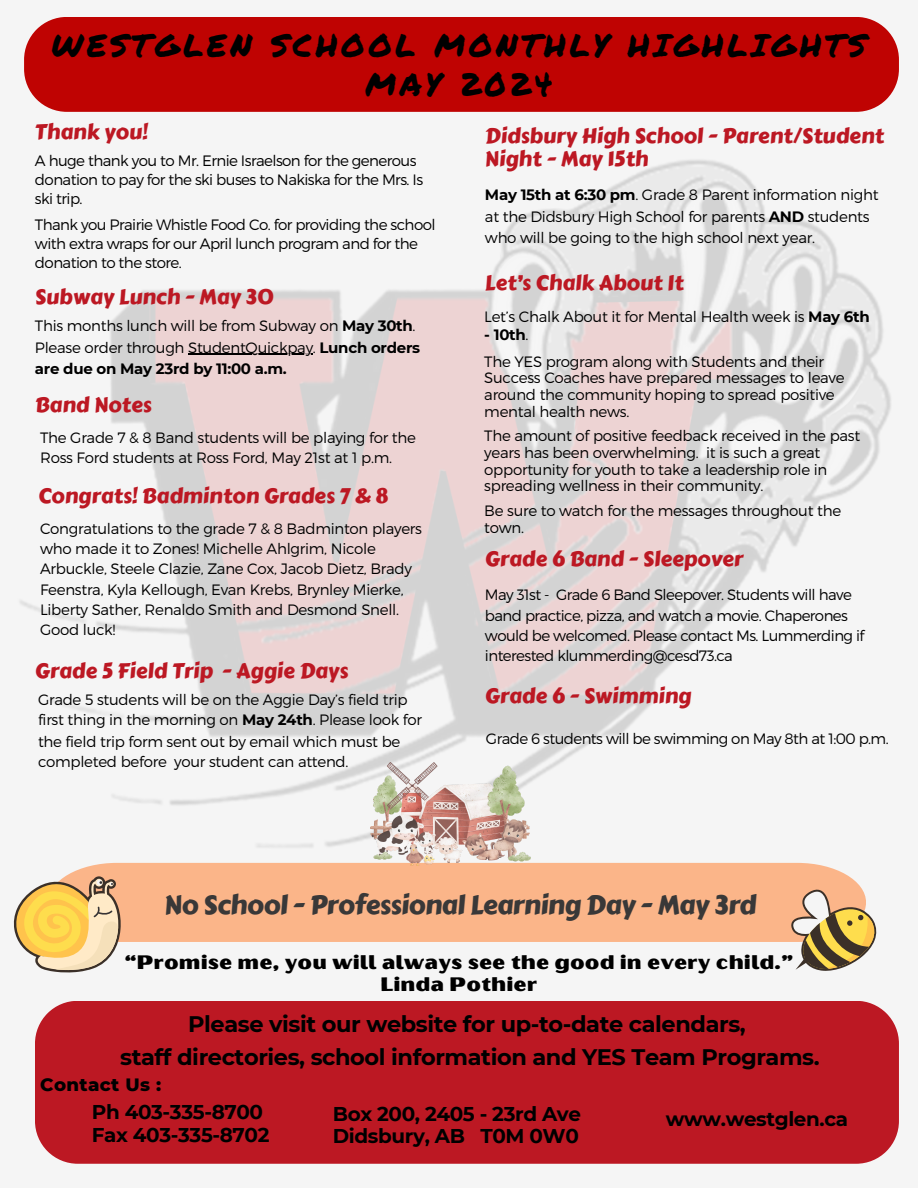
<style>
.page{position:relative;width:918px;height:1188px;background:#f5f5f5}
.page>*{position:absolute;margin:0;border:0;box-sizing:border-box;transform-origin:0 0}
.t1{font:31.8px/39.3px "Permanent Marker";letter-spacing:.11em;color:#000;text-align:center}
.t2{font:26.4px "Carter One";letter-spacing:-.02em;color:#393838}
.t3{font:700 22.5px/32.7px "Montserrat";letter-spacing:-.02em;color:#000;text-align:center}
.t4{font:21px/23.7px "Carter One";color:#bc1823}
.t5{font:700 19.95px/22.5px "Montserrat";letter-spacing:-.02em;color:#000}
.t6{font:19.5px/22.5px "Oilvare Base";color:#000;text-align:center}
.t7{font:800 18.3px "Montserrat";letter-spacing:.02em;color:#000}
.t8{font:300 15px/16.8px "Montserrat";letter-spacing:-.02em;color:#000}
.t9{font:300 15px/19.2px "Montserrat";letter-spacing:-.04em;color:#000}
.t10{font:700 15px "Montserrat";letter-spacing:-.02em;color:#000}
.s1{font-weight:700}
.s2{font-weight:300}
</style>
<div class="page">
<img style="left:20px;top:160px;width:871px;height:687px">
<div style="left:24px;top:17px;width:875px;height:95px;background:#bf0302"></div>
<div style="left:35px;top:1001px;width:864px;height:163px;background:#bc1823"></div>
<div style="left:71px;top:863px;width:788px;height:79px;background:#fbb589"></div>
<svg style="left:791px;top:885px;width:86px;height:86px"></svg>
<svg style="left:13px;top:873px;width:114px;height:100px"></svg>
<img style="left:371px;top:762px;width:159px;height:104px">
<hr style="left:188px;top:354px;width:125px;height:1px;background:#000">
<h4 class="t1" style="left:52px;top:24px;width:816px">WESTGLEN SCHOOL MONTHLY HIGHLIGHTS<br>MAY 2024</h4>
<p class="t4" style="left:35px;top:120px;width:114px">Thank you!</p>
<h4 class="t9" style="left:35px;top:150px;width:390px">A huge thank you to Mr. Ernie Israelson for the generous donation to pay for the ski buses to Nakiska for the Mrs. Is ski trip.</h4>
<p class="t9" style="left:35px;top:214px;width:402px">Thank you Prairie Whistle Food Co. for providing the school with extra wraps for our April lunch program and for the donation to the store.</p>
<p class="t4" style="left:35px;top:285px;width:240px">Subway Lunch - May 30</p>
<p class="t8" style="left:35px;top:315px;width:387px;line-height:21.3px">This months lunch will be from Subway on <span class="s1">May 30th</span>.<br>Please order through StudentQuickpay. <span class="s1">Lunch orders</span></p>
<h4 class="t10" style="left:35px;top:360px;width:253px">are due on May 23rd by 11:00 a.m.</h4>
<p class="t4" style="left:35px;top:393px;width:118px">Band Notes</p>
<p class="t8" style="left:40px;top:427px;width:377px;line-height:20.2px">The Grade 7 &amp; 8 Band students will be playing for the<br>Ross Ford students at Ross Ford, May 21st at 1 p.m.</p>
<h5 class="t4" style="left:38px;top:485px;width:352px">Congrats! Badminton Grades 7 &amp; 8</h5>
<p class="t8" style="left:40px;top:518px;width:384px;line-height:20.2px">Congratulations to the grade 7 &amp; 8 Badminton players who made it to Zones! Michelle Ahlgrim, Nicole Arbuckle, Steele Clazie, Zane Cox, Jacob Dietz, Brady Feenstra, Kyla Kellough, Evan Krebs, Brynley Mierke, Liberty Sather, Renaldo Smith and Desmond Snell.<br>Good luck!</p>
<h2 class="t4" style="left:35px;top:659px;width:315px">Grade 5 Field Trip - Aggie Days</h2>
<p class="t8" style="left:38px;top:688px;width:385px;line-height:20.7px">Grade 5 students will be on the Aggie Day’s field trip first thing in the morning on <span class="s1">May 24th</span>. Please look for the field trip form sent out by email which must be completed before your student can attend.</p>
<p class="t4" style="left:485px;top:124px;width:401px">Didsbury High School - Parent/Student<br>Night - May 15th</p>
<h4 class="t8" style="left:485px;top:184px;width:395px;line-height:21.3px"><span class="s1">May 15th at 6:30 pm</span>. Grade 8 Parent information night at the Didsbury High School for parents <span class="s1">AND</span> students who will be going to the high school next year.</h4>
<h4 class="t4" style="left:485px;top:271px;width:200px">Let’s Chalk About It</h4>
<p class="t8" style="left:484px;top:307px;width:387px">Let’s Chalk About it for Mental Health week is <span class="s1">May 6th</span></p>
<p class="t10" style="left:484px;top:325px;width:46px">- 10th<span class="s2">.</span></p>
<h4 class="t8" style="left:484px;top:352px;width:362px">The YES program along with Students and their Success Coaches have prepared messages to leave around the community hoping to spread positive mental health news.</h4>
<p class="t8" style="left:484px;top:426px;width:378px">The amount of positive feedback received in the past years has been overwhelming. it is such a great opportunity for youth to take a leadership role in spreading wellness in their community.</p>
<p class="t8" style="left:484px;top:502px;width:358px">Be sure to watch for the messages throughout the town.</p>
<p class="t4" style="left:485px;top:547px;width:260px">Grade 6 Band - Sleepover</p>
<h6 class="t9" style="left:485px;top:584px;width:381px;line-height:20.2px">May 31st - Grade 6 Band Sleepover. Students will have band practice, pizza, and watch a movie. Chaperones would be welcomed. Please contact Ms. Lummerding if interested klummerding@cesd73.ca</h6>
<h4 class="t4" style="left:485px;top:684px;width:208px">Grade 6 - Swimming</h4>
<p class="t9" style="left:486px;top:729px;width:404px">Grade 6 students will be swimming on May 8th at 1:00 p.m.</p>
<p class="t2" style="left:164px;top:885px;width:594px">No School - Professional Learning Day - May 3rd</p>
<h4 class="t6" style="left:124px;top:951px;width:671px">“Promise me, you will always see the good in every child.”<br>Linda Pothier</h4>
<h1 class="t3" style="left:120px;top:1008px;width:701px">Please visit our website for up-to-date calendars,<br>staff directories, school information and YES Team Programs.</h1>
<p class="t7" style="left:40px;top:1074px;width:123px">Contact Us :</p>
<p class="t5" style="left:92px;top:1101px;width:179px">Ph 403-335-8700<br>Fax 403-335-8702</p>
<p class="t5" style="left:333px;top:1102px;width:250px">Box 200, 2405 - 23rd Ave<br>Didsbury, AB T0M 0W0</p>
<h4 class="t5" style="left:666px;top:1107px;width:184px">www.westglen.ca</h4>
</div>
